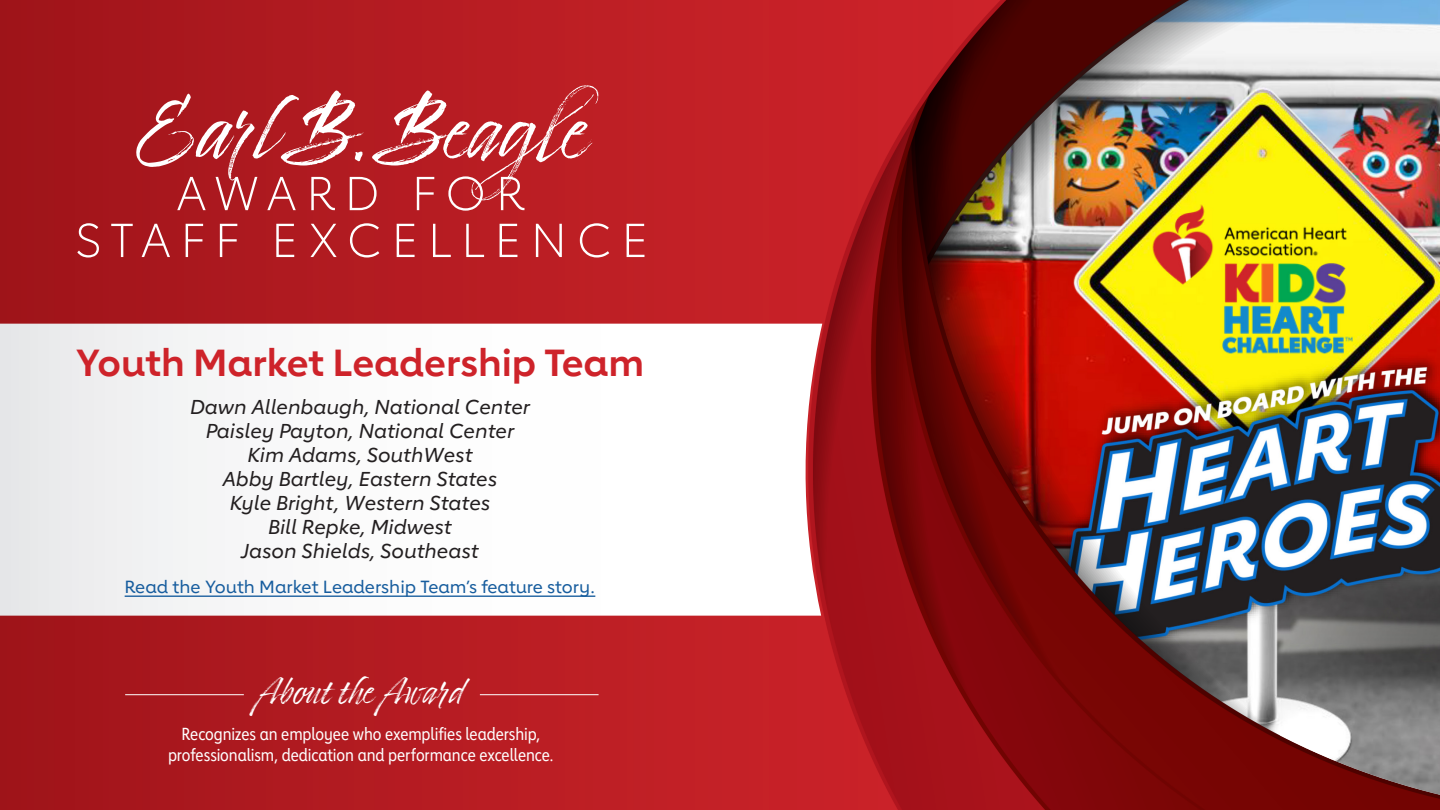
<style>
.page{position:relative;width:1440px;height:810px;background:#fff}
.page>*{position:absolute;margin:0;border:0;box-sizing:border-box;transform-origin:0 0}
.Awardee_Name{font:700 37.5px "Lub Dub";color:#ce232a}
.About_the_Award{font:31.88px "Timberline";color:#fff}
.t1{font:italic 500 20px/24px "Lub Dub";color:#231f20;text-align:center}
.Story_link{font:500 17.5px "Lub Dub";color:#175d9e}
.Award_copy{font:17.38px "Lub Dub Condensed";letter-spacing:-.005em;color:#fff}
</style>
<div class="page">
<img style="left:0;top:0;width:1440px;height:810px">
<svg style="left:0;top:324px;width:822px;height:292px"></svg>
<hr style="left:125px;top:694px;width:119px;height:1px;background:#fff">
<hr style="left:480px;top:694px;width:119px;height:1px;background:#fff">
<hr style="left:125px;top:596px;width:470px;height:1px;background:#175d9e">
<svg style="left:77px;top:223px;width:22px;height:35px"></svg>
<svg style="left:111px;top:224px;width:22px;height:33px"></svg>
<svg style="left:142px;top:224px;width:28px;height:33px"></svg>
<svg style="left:186px;top:224px;width:17px;height:33px"></svg>
<svg style="left:220px;top:224px;width:17px;height:33px"></svg>
<svg style="left:276px;top:224px;width:18px;height:33px"></svg>
<svg style="left:310px;top:224px;width:27px;height:33px"></svg>
<svg style="left:350px;top:223px;width:29px;height:35px"></svg>
<svg style="left:397px;top:224px;width:18px;height:33px"></svg>
<svg style="left:433px;top:224px;width:18px;height:33px"></svg>
<svg style="left:466px;top:224px;width:18px;height:33px"></svg>
<svg style="left:500px;top:224px;width:17px;height:33px"></svg>
<svg style="left:536px;top:224px;width:26px;height:33px"></svg>
<svg style="left:580px;top:223px;width:29px;height:35px"></svg>
<svg style="left:627px;top:224px;width:17px;height:33px"></svg>
<svg style="left:136px;top:85px;width:463px;height:126px;background:#be3d42"></svg>
<p class="Awardee_Name" style="left:76px;top:340px;width:570px">Youth Market Leadership Team</p>
<p class="t1" style="left:190px;top:395px;width:342px">Dawn Allenbaugh, National Center<br>Paisley Payton, National Center<br>Kim Adams, SouthWest<br>Abby Bartley, Eastern States<br>Kyle Bright, Western States<br>Bill Repke, Midwest<br>Jason Shields, Southeast</p>
<p class="Story_link" style="left:125px;top:577px;width:472px">Read the Youth Market Leadership Team’s feature story.</p>
<p class="About_the_Award" style="left:256px;top:674px;width:210px">About the Award</p>
<p class="Award_copy" style="left:181px;top:723px;width:361px">Recognizes an employee who exemplifies leadership,</p>
<p class="Award_copy" style="left:168px;top:744px;width:387px">professionalism, dedication and performance excellence.</p>
</div>
